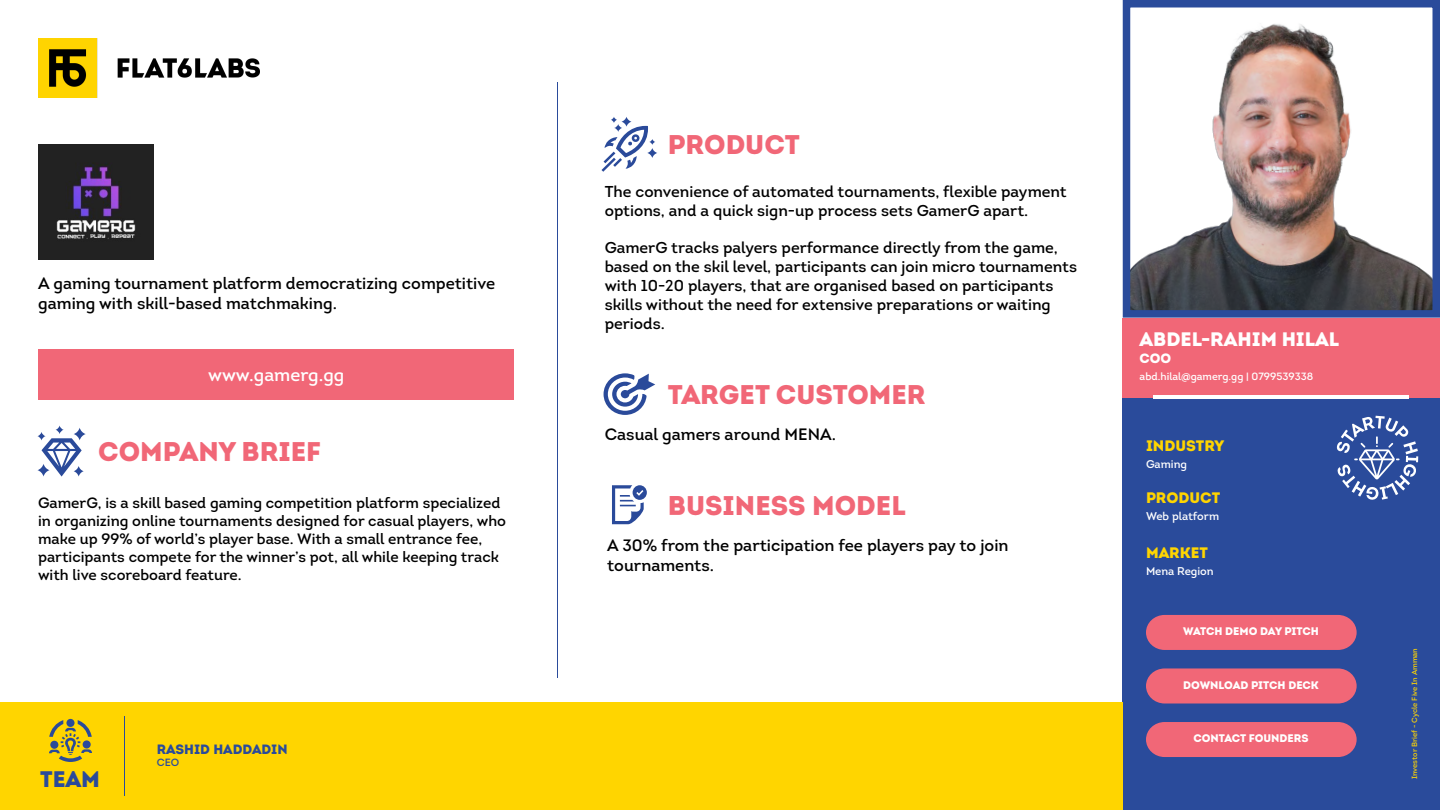
<style>
.page{position:relative;width:1440px;height:810px;background:#fff}
.page>*{position:absolute;margin:0;border:0;box-sizing:border-box;transform-origin:0 0}
.t1{font:900 27px "Intro";color:#f16777}
.t2{font:900 22.5px "Intro";color:#2a4a9a}
.t3{font:900 19.5px "Intro";color:#fff}
.t4{font:18px "Intro";color:#fff}
.t5{font:16.5px/19.8px "Intro";color:#000}
.t6{font:15.75px/18.9px "Intro";color:#000}
.t7{font:900 15.15px "Intro";color:#ffd500}
.t8{font:15px/18px "Intro";color:#000}
.t9{font:900 13.5px "Intro";color:#2a4b9b}
.t10{font:900 13.5px "Intro";color:#fff}
.t11{font:11.25px "Intro";color:#fff}
.t12{font:900 11.02px "Intro";color:#fff}
.t13{font:10.5px "Intro";color:#fff}
.t14{font:10.5px "Intro";color:#2a4b9b}
.t15{font:7.5px "Intro";color:#fcd404}
</style>
<div class="page">
<div style="left:1123px;top:398px;width:317px;height:412px;background:#2a4b9b"></div>
<img style="left:39px;top:145px;width:115px;height:115px">
<svg style="left:602px;top:117px;width:55px;height:55px"></svg>
<svg style="left:604px;top:373px;width:51px;height:42px"></svg>
<svg style="left:612px;top:485px;width:35px;height:39px"></svg>
<hr style="left:557px;top:82px;width:1px;height:596px;background:#2a4b9b">
<div style="left:38px;top:349px;width:476px;height:51px;background:#f16777"></div>
<svg style="left:38px;top:426px;width:48px;height:51px"></svg>
<div style="left:1123px;top:318px;width:317px;height:80px;background:#f16777"></div>
<hr style="left:1154px;top:396px;width:255px;height:3px;background:#fff">
<div style="left:0;top:702px;width:1123px;height:108px;background:#ffd500"></div>
<svg style="left:49px;top:719px;width:43px;height:43px"></svg>
<hr style="left:124px;top:716px;width:1px;height:80px;background:#2a4b9b">
<img style="left:1132px;top:24px;width:299px;height:285px">
<div style="left:1123px;top:0;width:317px;height:318px;border:8px solid #2a4b9b"></div>
<img style="left:38px;top:38px;width:222px;height:59px">
<svg style="left:1336px;top:416px;width:82px;height:84px"></svg>
<div style="left:1146px;top:615px;width:211px;height:35px;background:#f16777"></div>
<svg style="left:1146px;top:668px;width:211px;height:36px;background:#e36579"></svg>
<div style="left:1146px;top:722px;width:211px;height:35px;background:#f16777"></div>
<p class="t5" style="left:38px;top:274px;width:458px">A gaming tournament platform democratizing competitive gaming with skill-based matchmaking.</p>
<p class="t4" style="left:208px;top:363px;width:138px">www.gamerg.gg</p>
<h1 class="t1" style="left:98px;top:434px;width:224px">COMPANY BRIEF</h1>
<p class="t8" style="left:38px;top:494px;width:470px">GamerG, is a skill based gaming competition platform specialized in organizing online tournaments designed for casual players, who make up 99% of world’s player base. With a small entrance fee, participants compete for the winner’s pot, all while keeping track with live scoreboard feature.</p>
<h2 class="t2" style="left:40px;top:764px;width:61px">TEAM</h2>
<p class="t9" style="left:157px;top:740px;width:132px">RASHID HADDADIN</p>
<p class="t14" style="left:157px;top:756px;width:24px">CEO</p>
<h1 class="t1" style="left:668px;top:127px;width:134px">PRODUCT</h1>
<p class="t6" style="left:605px;top:182px;width:464px">The convenience of automated tournaments, flexible payment options, and a quick sign-up process sets GamerG apart.</p>
<p class="t6" style="left:605px;top:238px;width:474px">GamerG tracks palyers performance directly from the game, based on the skil level, participants can join micro tournaments with 10-20 players, that are organised based on participants skills without the need for extensive preparations or waiting periods.</p>
<h1 class="t1" style="left:668px;top:377px;width:259px">TARGET CUSTOMER</h1>
<p class="t5" style="left:605px;top:424px;width:233px">Casual gamers around MENA.</p>
<h1 class="t1" style="left:668px;top:487px;width:239px">BUSINESS MODEL</h1>
<p class="t5" style="left:607px;top:535px;width:403px">A 30% from the participation fee players pay to join tournaments.</p>
<p class="t3" style="left:1140px;top:327px;width:201px">ABDEL-RAHIM HILAL</p>
<p class="t10" style="left:1140px;top:349px;width:33px">COO</p>
<p class="t13" style="left:1140px;top:369px;width:175px">abd.hilal@gamerg.gg | 0799539338</p>
<p class="t7" style="left:1146px;top:436px;width:80px">INDUSTRY</p>
<p class="t11" style="left:1146px;top:457px;width:43px">Gaming</p>
<p class="t7" style="left:1146px;top:488px;width:76px">PRODUCT</p>
<p class="t11" style="left:1146px;top:509px;width:75px">Web platform</p>
<p class="t7" style="left:1146px;top:543px;width:64px">MARKET</p>
<p class="t11" style="left:1146px;top:564px;width:69px">Mena Region</p>
<p class="t12" style="left:1183px;top:624px;width:137px">WATCH DEMO DAY PITCH</p>
<p class="t12" style="left:1183px;top:678px;width:137px">DOWNLOAD PITCH DECK</p>
<p class="t12" style="left:1193px;top:731px;width:117px">CONTACT FOUNDERS</p>
<p class="t15" style="left:1410px;top:779px;width:133px;rotate:-90deg">Investor Brief - Cycle Five In Amman</p>
</div>
